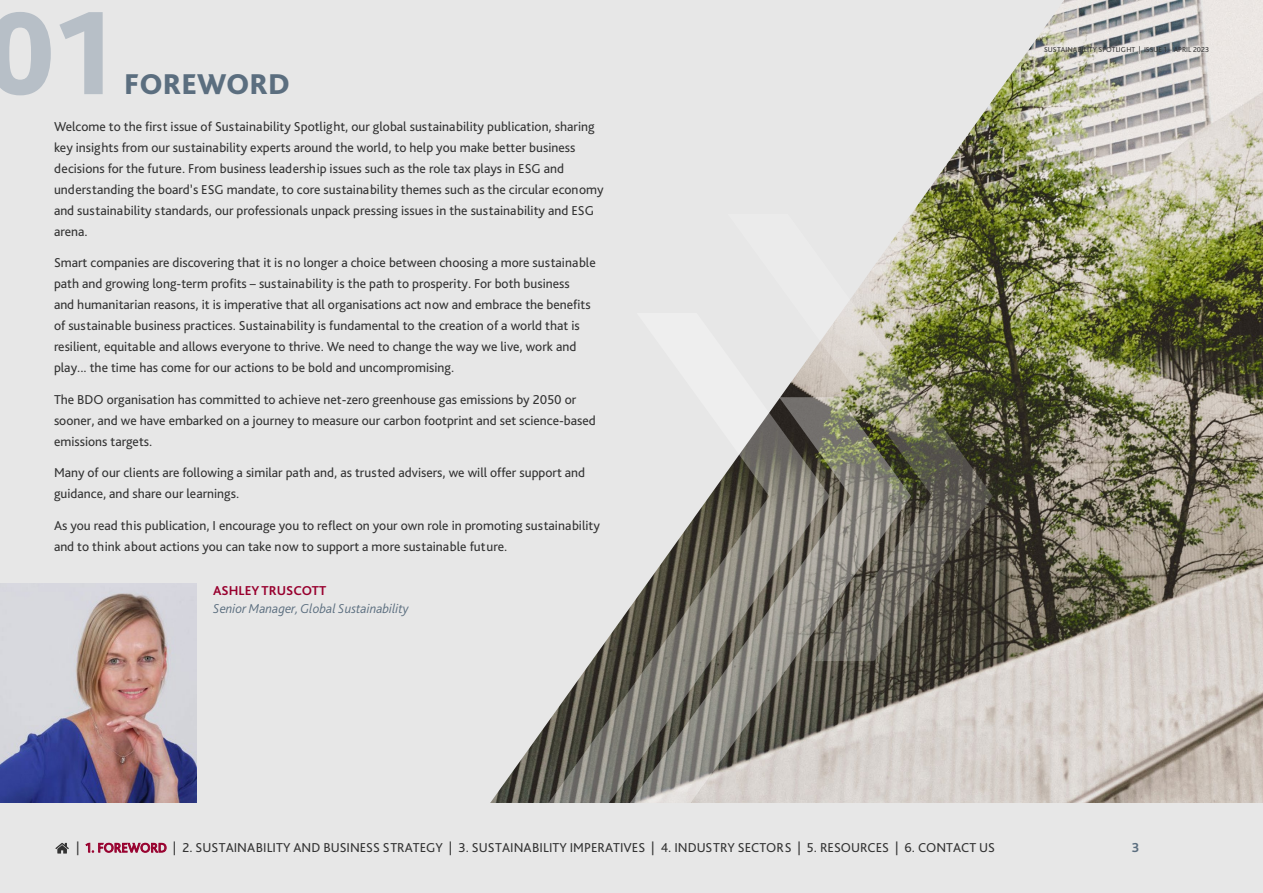
<style>
.page{position:relative;width:1263px;height:893px;background:#e7e7e7}
.page>*{position:absolute;margin:0;border:0;box-sizing:border-box;transform-origin:0 0}
.t1{font:800 123.45px "Bliss 2";color:#b7bfc7}
.t2{font:800 30px "Bliss 2";color:#5b6e7f}
.t3{font:700 13.65px "Bliss 2";color:#5b6e7f}
.t4{font:13.5px/21px "Bliss Pro";color:#333}
.t5{font:italic 300 13.5px "Bliss 2";color:#5b6e7f}
.t6{font:700 13.5px "Bliss 2";color:#98002e}
.t7{font:7.5px "Bliss Pro";color:#333}
.s1{color:#98002e}
</style>
<div class="page">
<img style="left:0;top:583px;width:197px;height:220px">
<img style="left:490px;top:0;width:773px;height:803px">
<svg style="left:55px;top:843px;width:14px;height:10px"></svg>
<img style="left:727px;top:214px;width:266px;height:447px">
<svg style="left:548px;top:313px;width:282px;height:490px"></svg>
<svg style="left:630px;top:397px;width:281px;height:406px"></svg>
<h1 class="t1" style="left:-16px;top:-24px;width:132px">01</h1>
<h2 class="t2" style="left:124px;top:66px;width:167px">FOREWORD</h2>
<p class="t4" style="left:54px;top:115px;width:551px">Welcome to the first issue of Sustainability Spotlight, our global sustainability publication, sharing key insights from our sustainability experts around the world, to help you make better business decisions for the future. From business leadership issues such as the role tax plays in ESG and understanding the board’s ESG mandate, to core sustainability themes such as the circular economy and sustainability standards, our professionals unpack pressing issues in the sustainability and ESG arena.</p>
<p class="t4" style="left:54px;top:252px;width:543px">Smart companies are discovering that it is no longer a choice between choosing a more sustainable path and growing long-term profits – sustainability is the path to prosperity. For both business<br>and humanitarian reasons, it is imperative that all organisations act now and embrace the benefits of sustainable business practices. Sustainability is fundamental to the creation of a world that is resilient, equitable and allows everyone to thrive. We need to change the way we live, work and play... the time has come for our actions to be bold and uncompromising.</p>
<p class="t4" style="left:54px;top:388px;width:543px">The BDO organisation has committed to achieve net-zero greenhouse gas emissions by 2050 or sooner, and we have embarked on a journey to measure our carbon footprint and set science-based emissions targets.</p>
<p class="t4" style="left:54px;top:462px;width:533px">Many of our clients are following a similar path and, as trusted advisers, we will offer support and guidance, and share our learnings.</p>
<p class="t4" style="left:54px;top:514px;width:547px">As you read this publication, I encourage you to reflect on your own role in promoting sustainability and to think about actions you can take now to support a more sustainable future.</p>
<p class="t6" style="left:213px;top:582px;width:115px">ASHLEY TRUSCOTT</p>
<p class="t5" style="left:213px;top:600px;width:197px">Senior Manager, Global Sustainability</p>
<p class="t7" style="left:1044px;top:45px;width:166px">SUSTAINABILITY SPOTLIGHT | ISSUE 1 – APRIL 2023</p>
<p class="t4" style="left:76px;top:837px;width:920px">| <span class="s1">1. FOREWORD</span> | 2. SUSTAINABILITY AND BUSINESS STRATEGY | 3. SUSTAINABILITY IMPERATIVES | 4. INDUSTRY SECTORS | 5. RESOURCES | 6. CONTACT US</p>
<p class="t3" style="left:1132px;top:839px;width:9px">3</p>
</div>
